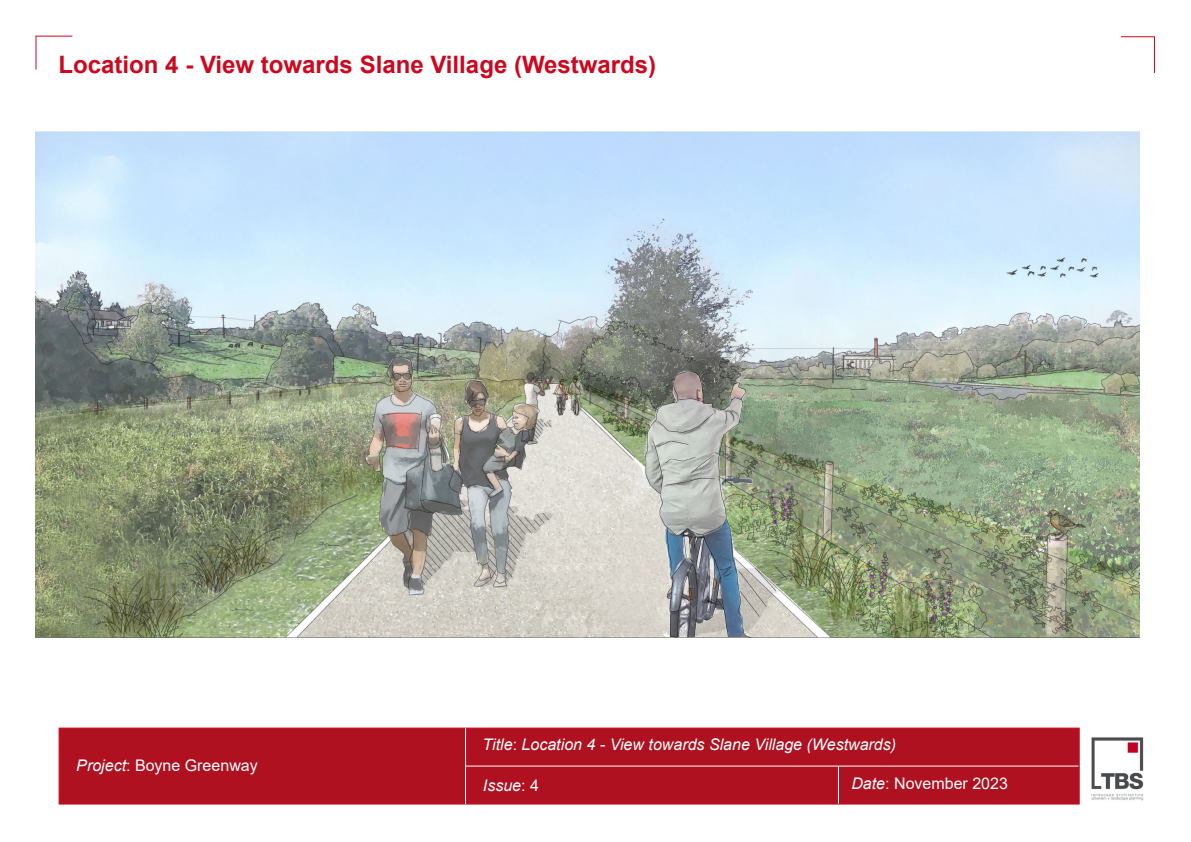
<style>
.page{position:relative;width:1191px;height:842px;background:#fff}
.page>*{position:absolute;margin:0;border:0;box-sizing:border-box;transform-origin:0 0}
.t1{font:700 24px "Arial";color:#cd071e}
.t2{font:italic 16px "Arial";color:#fff}
.t3{font:16px "Arial";color:#fff}
.s1{font-style:italic}
.s2{font-style:normal}
</style>
<div class="page">
<div style="left:59px;top:728px;width:1020px;height:76px;background:#af1120;border:1px solid #cd071e"></div>
<hr style="left:465px;top:765px;width:613px;height:1px;background:#fff">
<hr style="left:465px;top:728px;width:1px;height:76px;background:#fff">
<hr style="left:838px;top:766px;width:1px;height:37px;background:#fff">
<img style="left:1091px;top:737px;width:53px;height:64px">
<hr style="left:36px;top:36px;width:1px;height:34px;background:#cd071e">
<hr style="left:1121px;top:37px;width:33px;height:1px;background:#cd071e">
<hr style="left:36px;top:36px;width:36px;height:1px;background:#cd071e">
<hr style="left:1154px;top:36px;width:1px;height:37px;background:#cd071e">
<img style="left:36px;top:131px;width:1103px;height:506px">
<h1 class="t1" style="left:59px;top:48px;width:599px">Location 4 - View towards Slane Village (Westwards)</h1>
<p class="t3" style="left:76px;top:754px;width:183px"><span class="s1">Project</span>: Boyne Greenway</p>
<p class="t2" style="left:482px;top:734px;width:415px">Title<span class="s2">:</span> Location 4 - View towards Slane Village (Westwards)</p>
<p class="t2" style="left:483px;top:775px;width:58px">Issue<span class="s2">: 4</span></p>
<p class="t3" style="left:851px;top:773px;width:158px"><span class="s1">Date</span>: November 2023</p>
</div>
